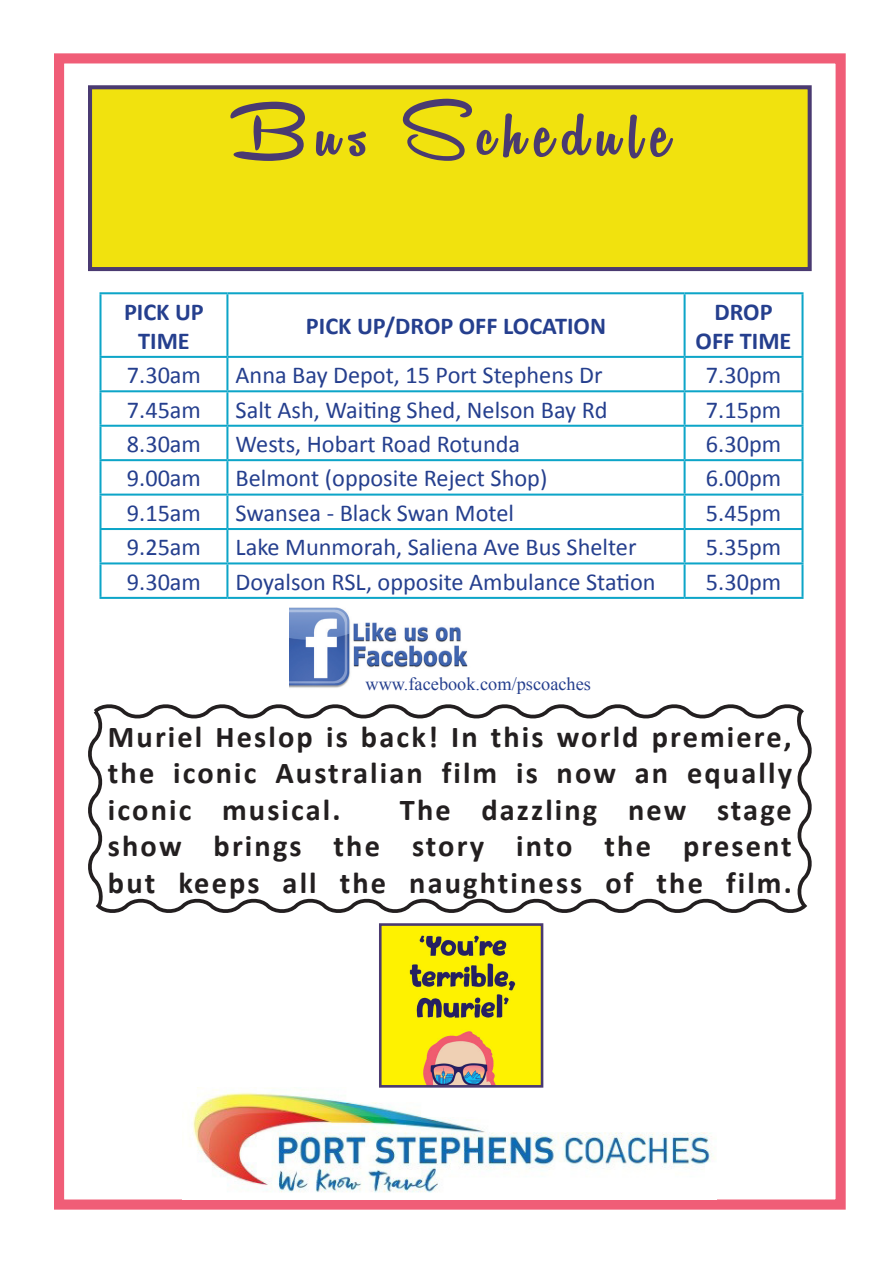
<style>
.page{position:relative;width:893px;height:1263px;background:#fff}
.page>*{position:absolute;margin:0;border:0;box-sizing:border-box;transform-origin:0 0}
.t1{font:87px "Remachine Script Personal Use";letter-spacing:.1em;color:#4a3a71}
.t2{font:700 30.3px/36.5px "Calibri";letter-spacing:.07em;color:#231f20;text-align:justify}
.t3{font:24.3px "Calibri";color:#253f8e}
.t4{font:700 24.3px/29.1px "Calibri";color:#253f8e;text-align:center}
.t5{font:18.3px "Times New Roman";color:#253f8e}
</style>
<div class="page">
<div style="left:54px;top:53px;width:792px;height:1156px;border:10px solid #f05d77"></div>
<div style="left:90px;top:87px;width:720px;height:182px;background:#f1e20e"></div>
<div style="left:88px;top:85px;width:724px;height:186px;border:4px solid #4a3a71"></div>
<hr style="left:99px;top:292px;width:128px;height:2px;background:#0da5c8">
<hr style="left:99px;top:294px;width:3px;height:62px;background:#0da5c8">
<hr style="left:227px;top:292px;width:458px;height:2px;background:#0da5c8">
<hr style="left:226px;top:294px;width:2px;height:62px;background:#0da5c8">
<hr style="left:685px;top:292px;width:118px;height:2px;background:#0da5c8">
<hr style="left:684px;top:294px;width:2px;height:62px;background:#0da5c8">
<hr style="left:801px;top:294px;width:2px;height:62px;background:#0da5c8">
<hr style="left:99px;top:356px;width:128px;height:2px;background:#0da5c8">
<hr style="left:99px;top:358px;width:3px;height:32px;background:#0da5c8">
<hr style="left:227px;top:356px;width:458px;height:2px;background:#0da5c8">
<hr style="left:226px;top:358px;width:2px;height:32px;background:#0da5c8">
<hr style="left:685px;top:356px;width:118px;height:2px;background:#0da5c8">
<hr style="left:684px;top:358px;width:2px;height:32px;background:#0da5c8">
<hr style="left:801px;top:358px;width:2px;height:32px;background:#0da5c8">
<hr style="left:99px;top:390px;width:128px;height:2px;background:#0da5c8">
<hr style="left:99px;top:392px;width:3px;height:33px;background:#0da5c8">
<hr style="left:227px;top:390px;width:458px;height:2px;background:#0da5c8">
<hr style="left:226px;top:392px;width:2px;height:33px;background:#0da5c8">
<hr style="left:685px;top:390px;width:118px;height:2px;background:#0da5c8">
<hr style="left:684px;top:392px;width:2px;height:33px;background:#0da5c8">
<hr style="left:801px;top:392px;width:2px;height:33px;background:#0da5c8">
<hr style="left:99px;top:425px;width:128px;height:2px;background:#0da5c8">
<hr style="left:99px;top:427px;width:3px;height:32px;background:#0da5c8">
<hr style="left:227px;top:425px;width:458px;height:2px;background:#0da5c8">
<hr style="left:226px;top:427px;width:2px;height:32px;background:#0da5c8">
<hr style="left:685px;top:425px;width:118px;height:2px;background:#0da5c8">
<hr style="left:684px;top:427px;width:2px;height:32px;background:#0da5c8">
<hr style="left:801px;top:427px;width:2px;height:32px;background:#0da5c8">
<hr style="left:99px;top:459px;width:128px;height:2px;background:#0da5c8">
<hr style="left:99px;top:461px;width:3px;height:33px;background:#0da5c8">
<hr style="left:227px;top:459px;width:458px;height:2px;background:#0da5c8">
<hr style="left:226px;top:461px;width:2px;height:33px;background:#0da5c8">
<hr style="left:685px;top:459px;width:118px;height:2px;background:#0da5c8">
<hr style="left:684px;top:461px;width:2px;height:33px;background:#0da5c8">
<hr style="left:801px;top:461px;width:2px;height:33px;background:#0da5c8">
<hr style="left:99px;top:494px;width:128px;height:2px;background:#0da5c8">
<hr style="left:99px;top:496px;width:3px;height:32px;background:#0da5c8">
<hr style="left:227px;top:494px;width:458px;height:2px;background:#0da5c8">
<hr style="left:226px;top:496px;width:2px;height:32px;background:#0da5c8">
<hr style="left:685px;top:494px;width:118px;height:2px;background:#0da5c8">
<hr style="left:684px;top:496px;width:2px;height:32px;background:#0da5c8">
<hr style="left:801px;top:496px;width:2px;height:32px;background:#0da5c8">
<hr style="left:99px;top:528px;width:128px;height:2px;background:#0da5c8">
<hr style="left:99px;top:530px;width:3px;height:32px;background:#0da5c8">
<hr style="left:227px;top:528px;width:458px;height:2px;background:#0da5c8">
<hr style="left:226px;top:530px;width:2px;height:32px;background:#0da5c8">
<hr style="left:685px;top:528px;width:118px;height:2px;background:#0da5c8">
<hr style="left:684px;top:530px;width:2px;height:32px;background:#0da5c8">
<hr style="left:801px;top:530px;width:2px;height:32px;background:#0da5c8">
<hr style="left:99px;top:562px;width:128px;height:2px;background:#0da5c8">
<hr style="left:99px;top:564px;width:3px;height:33px;background:#0da5c8">
<hr style="left:227px;top:562px;width:458px;height:2px;background:#0da5c8">
<hr style="left:226px;top:564px;width:2px;height:33px;background:#0da5c8">
<hr style="left:685px;top:562px;width:118px;height:2px;background:#0da5c8">
<hr style="left:684px;top:564px;width:2px;height:33px;background:#0da5c8">
<hr style="left:801px;top:564px;width:2px;height:33px;background:#0da5c8">
<hr style="left:99px;top:597px;width:128px;height:2px;background:#0da5c8">
<hr style="left:227px;top:597px;width:458px;height:2px;background:#0da5c8">
<hr style="left:685px;top:597px;width:118px;height:2px;background:#0da5c8">
<img style="left:290px;top:607px;width:178px;height:81px">
<img style="left:183px;top:1089px;width:534px;height:110px">
<img style="left:383px;top:927px;width:156px;height:157px">
<div style="left:379px;top:923px;width:164px;height:165px;border:3px solid #4a3a71"></div>
<svg style="left:88px;top:704px;width:724px;height:209px"></svg>
<p class="t1" style="left:230px;top:81px;width:442px">Bus Schedule</p>
<p class="t4" style="left:124px;top:297px;width:81px">PICK UP<br>TIME</p>
<p class="t4" style="left:306px;top:312px;width:302px">PICK UP/DROP OFF LOCATION</p>
<p class="t4" style="left:696px;top:297px;width:97px">DROP<br>OFF TIME</p>
<p class="t3" style="left:127px;top:360px;width:76px">7.30am</p>
<p class="t3" style="left:236px;top:360px;width:368px">Anna Bay Depot, 15 Port Stephens Dr</p>
<p class="t3" style="left:706px;top:360px;width:77px">7.30pm</p>
<p class="t3" style="left:127px;top:394px;width:76px">7.45am</p>
<p class="t3" style="left:236px;top:394px;width:374px">Salt Ash, Waiting Shed, Nelson Bay Rd</p>
<p class="t3" style="left:706px;top:394px;width:77px">7.15pm</p>
<p class="t3" style="left:127px;top:429px;width:76px">8.30am</p>
<p class="t3" style="left:236px;top:429px;width:286px">Wests, Hobart Road Rotunda</p>
<p class="t3" style="left:706px;top:429px;width:77px">6.30pm</p>
<p class="t3" style="left:127px;top:463px;width:76px">9.00am</p>
<p class="t3" style="left:236px;top:463px;width:313px">Belmont (opposite Reject Shop)</p>
<p class="t3" style="left:706px;top:463px;width:77px">6.00pm</p>
<p class="t3" style="left:127px;top:497px;width:76px">9.15am</p>
<p class="t3" style="left:236px;top:497px;width:280px">Swansea - Black Swan Motel</p>
<p class="t3" style="left:706px;top:497px;width:77px">5.45pm</p>
<p class="t3" style="left:127px;top:532px;width:76px">9.25am</p>
<p class="t3" style="left:236px;top:532px;width:402px">Lake Munmorah, Saliena Ave Bus Shelter</p>
<p class="t3" style="left:706px;top:532px;width:77px">5.35pm</p>
<p class="t3" style="left:127px;top:566px;width:76px">9.30am</p>
<p class="t3" style="left:236px;top:566px;width:422px">Doyalson RSL, opposite Ambulance Station</p>
<p class="t3" style="left:706px;top:566px;width:77px">5.30pm</p>
<p class="t5" style="left:365px;top:671px;width:227px">www.facebook.com/pscoaches</p>
<p class="t2" style="left:108px;top:719px;width:686px">Muriel Heslop is back! In this world premiere, the iconic Australian film is now an equally iconic musical.</p>
<p class="t2" style="left:108px;top:792px;width:685px;text-indent:292px">The dazzling new stage show brings the story into the present but keeps all the naughtiness of the film.</p>
</div>
